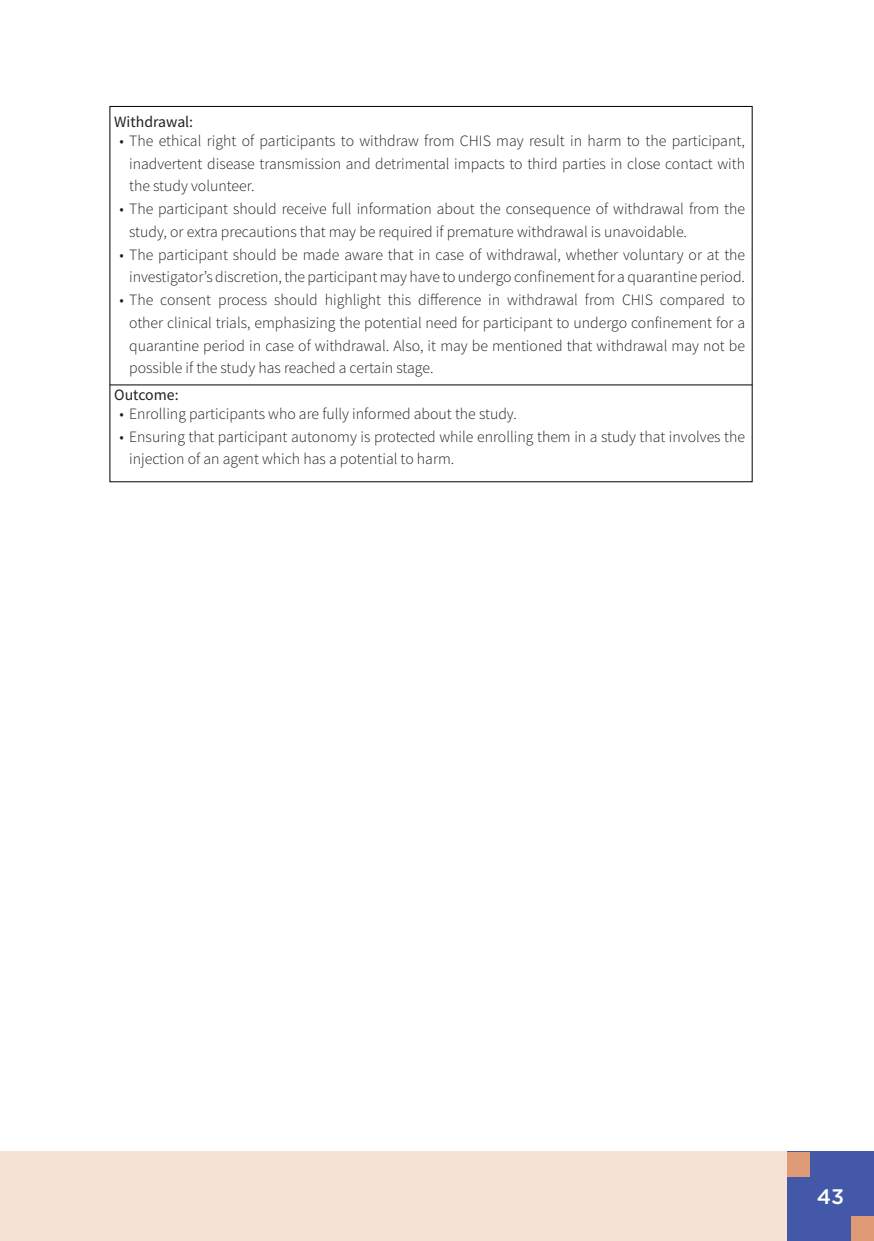
<style>
.page{position:relative;width:874px;height:1241px;background:#fff}
.page>*{position:absolute;margin:0;border:0;box-sizing:border-box;transform-origin:0 0}
.t1{font:500 21px "Gotham";color:#fff}
.t2{font:300 15.75px/22.8px "Source Sans Pro";color:#231f20;text-align:justify}
.t3{font:15.75px "Source Sans Pro";color:#231f20}
</style>
<div class="page">
<div style="left:0;top:1151px;width:873px;height:89px;background:#f5e2d4"></div>
<div style="left:786px;top:1151px;width:87px;height:89px;background:#4359a7"></div>
<div style="left:786px;top:1151px;width:23px;height:25px;background:#de9b76"></div>
<div style="left:850px;top:1215px;width:23px;height:25px;background:#de9b76"></div>
<hr style="left:110px;top:384px;width:642px;height:1px;background:#000">
<p class="t3" style="left:114px;top:112px;width:80px">Withdrawal:</p>
<p class="t2" style="left:129px;top:129px;width:617px;text-indent:-10px">• The ethical right of participants to withdraw from CHIS may result in harm to the participant, inadvertent disease transmission and detrimental impacts to third parties in close contact with the study volunteer.</p>
<p class="t2" style="left:129px;top:197px;width:617px;text-indent:-10px">• The participant should receive full information about the consequence of withdrawal from the study, or extra precautions that may be required if premature withdrawal is unavoidable.</p>
<p class="t2" style="left:119px;top:243px;width:627px;text-align:right">• The participant should be made aware that in case of withdrawal, whether voluntary or at the investigator’s discretion, the participant may have to undergo confinement for a quarantine period.</p>
<p class="t2" style="left:129px;top:288px;width:617px;text-indent:-10px">• The consent process should highlight this difference in withdrawal from CHIS compared to other clinical trials, emphasizing the potential need for participant to undergo confinement for a quarantine period in case of withdrawal. Also, it may be mentioned that withdrawal may not be possible if the study has reached a certain stage.</p>
<p class="t2" style="left:119px;top:402px;width:399px">• Enrolling participants who are fully informed about the study.</p>
<p class="t2" style="left:129px;top:425px;width:617px;text-indent:-10px">• Ensuring that participant autonomy is protected while enrolling them in a study that involves the injection of an agent which has a potential to harm.</p>
<p class="t3" style="left:114px;top:385px;width:66px">Outcome:</p>
<h1 class="t1" style="left:816px;top:1182px;width:29px">43</h1>
</div>
